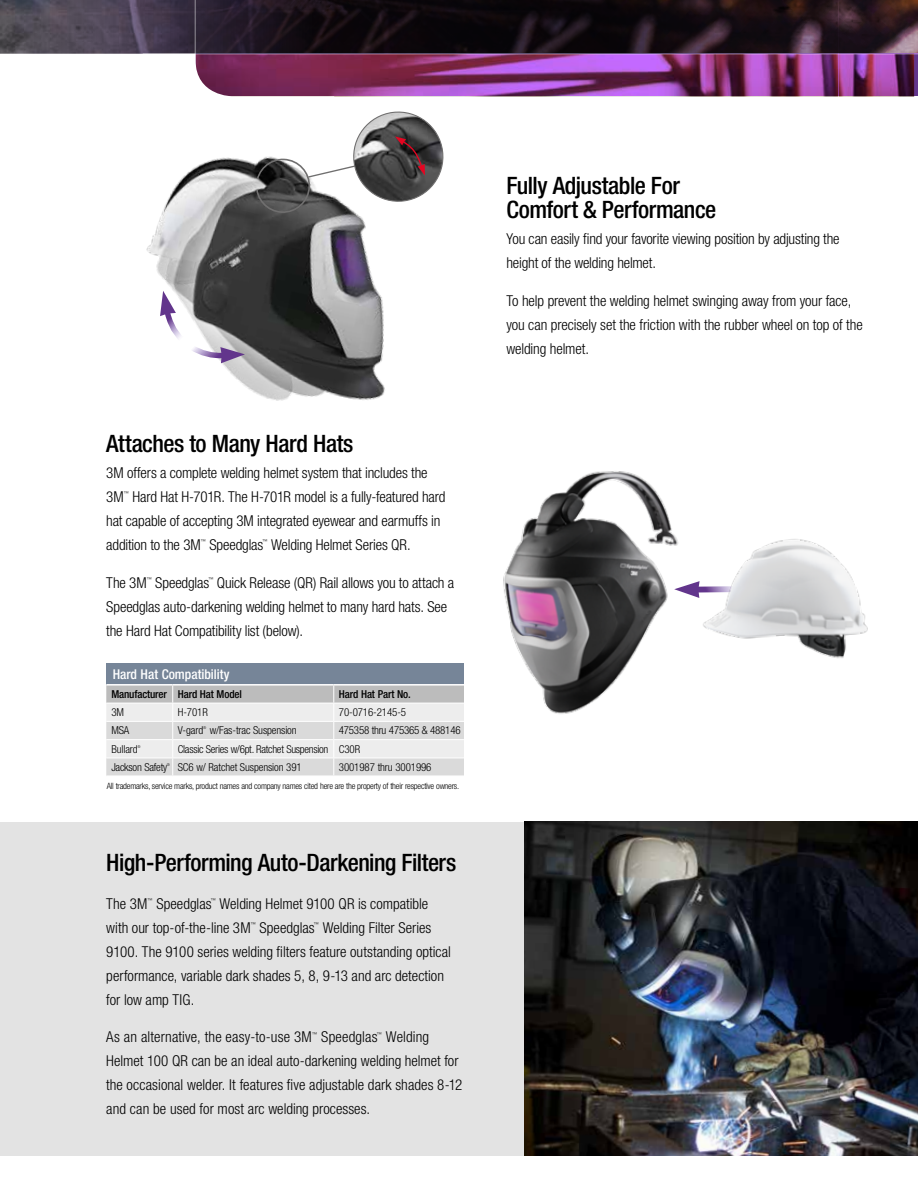
<style>
.page{position:relative;width:918px;height:1188px;background:#fff}
.page>*{position:absolute;margin:0;border:0;box-sizing:border-box;transform-origin:0 0}
.t1{font:500 condensed 24px/24px "Helvetica Neue LT Std";letter-spacing:-.02em;color:#000}
.t2{font:300 condensed 15px/24px "Helvetica Neue LT Std";letter-spacing:-.005em;color:#000}
.t3{font:500 condensed 13.5px "Helvetica Neue LT Std";color:#fff}
.t4{font:300 condensed 10.95px "Helvetica Neue LT Std";letter-spacing:-.01em;color:#000}
.t5{font:500 condensed 10.95px "Helvetica Neue LT Std";letter-spacing:-.01em;color:#000}
.t6{font:300 condensed 8.7px "Helvetica Neue LT Std";letter-spacing:-.025em;color:#000}
.t7{font:300 condensed 5.25px "Helvetica Neue LT Std";color:#000}
.t8{font:300 condensed 3.9px "Helvetica Neue LT Std";color:#000}
</style>
<div class="page">
<div style="left:0;top:822px;width:906px;height:334px;background:#e3e3e3"></div>
<img style="left:525px;top:822px;width:393px;height:334px">
<img style="left:146px;top:214px;width:239px;height:187px">
<svg style="left:160px;top:291px;width:85px;height:72px"></svg>
<svg style="left:0;top:0;width:918px;height:54px;background:#281e27"></svg>
<hr style="left:195px;top:0;width:1px;height:96px;background:#fff">
<svg style="left:161px;top:54px;width:753px;height:160px"></svg>
<div style="left:106px;top:664px;width:358px;height:21px;background:#768598"></div>
<svg style="left:106px;top:686px;width:358px;height:89px;background:#dcdcdc"></svg>
<hr style="left:106px;top:684px;width:67px;height:2px;background:#fff">
<hr style="left:173px;top:684px;width:161px;height:2px;background:#fff">
<hr style="left:334px;top:684px;width:130px;height:2px;background:#fff">
<hr style="left:106px;top:703px;width:67px;height:1px;background:#fff">
<hr style="left:173px;top:703px;width:161px;height:1px;background:#fff">
<hr style="left:334px;top:703px;width:130px;height:1px;background:#fff">
<hr style="left:106px;top:721px;width:67px;height:1px;background:#fff">
<hr style="left:173px;top:721px;width:161px;height:1px;background:#fff">
<hr style="left:334px;top:721px;width:130px;height:1px;background:#fff">
<hr style="left:106px;top:739px;width:67px;height:1px;background:#fff">
<hr style="left:173px;top:739px;width:161px;height:1px;background:#fff">
<hr style="left:334px;top:739px;width:130px;height:1px;background:#fff">
<hr style="left:106px;top:758px;width:67px;height:1px;background:#fff">
<hr style="left:173px;top:758px;width:161px;height:1px;background:#fff">
<hr style="left:334px;top:758px;width:130px;height:1px;background:#fff">
<img style="left:503px;top:471px;width:159px;height:243px">
<img style="left:647px;top:501px;width:221px;height:201px">
<h1 class="t1" style="left:106px;top:431px;width:249px">Attaches to Many Hard Hats</h1>
<p class="t2" style="left:106px;top:461px;width:323px">3M offers a complete welding helmet system that includes the<br>3M</p>
<p class="t2" style="left:106px;top:485px;width:341px;text-indent:26px">Hard Hat H-701R. The H-701R model is a fully-featured hard hat capable of accepting 3M integrated eyewear and earmuffs in addition to the 3M</p>
<p class="t7" style="left:124px;top:491px;width:7px">™</p>
<p class="t7" style="left:201px;top:539px;width:7px">™</p>
<p class="t2" style="left:209px;top:533px;width:56px">Speedglas</p>
<p class="t7" style="left:262px;top:539px;width:7px">™</p>
<p class="t2" style="left:271px;top:533px;width:141px">Welding Helmet Series QR.</p>
<p class="t2" style="left:106px;top:570px;width:42px">The 3M</p>
<p class="t7" style="left:147px;top:576px;width:7px">™</p>
<p class="t2" style="left:155px;top:570px;width:56px">Speedglas</p>
<p class="t7" style="left:208px;top:576px;width:7px">™</p>
<p class="t2" style="left:106px;top:570px;width:350px;text-indent:111px">Quick Release (QR) Rail allows you to attach a<br>Speedglas auto-darkening welding helmet to many hard hats. See the Hard Hat Compatibility list (below).</p>
<p class="t3" style="left:113px;top:666px;width:118px">Hard Hat Compatibility</p>
<p class="t5" style="left:111px;top:687px;width:132px">Manufacturer Hard Hat Model</p>
<p class="t5" style="left:339px;top:687px;width:73px">Hard Hat Part No.</p>
<p class="t4" style="left:111px;top:706px;width:14px">3M</p>
<p class="t4" style="left:178px;top:706px;width:32px">H-701R</p>
<p class="t4" style="left:339px;top:706px;width:69px">70-0716-2145-5</p>
<p class="t4" style="left:111px;top:724px;width:20px">MSA</p>
<p class="t4" style="left:178px;top:724px;width:27px">V-gard</p>
<p class="t8" style="left:203px;top:726px;width:5px">®</p>
<p class="t4" style="left:210px;top:724px;width:88px">w/Fas-trac Suspension</p>
<p class="t4" style="left:339px;top:724px;width:123px">475358 thru 475365 &amp; 488146</p>
<p class="t4" style="left:111px;top:743px;width:28px">Bullard</p>
<p class="t8" style="left:138px;top:744px;width:5px">®</p>
<p class="t4" style="left:178px;top:743px;width:184px">Classic Series w/6pt. Ratchet Suspension C30R</p>
<p class="t4" style="left:111px;top:761px;width:57px">Jackson Safety</p>
<p class="t8" style="left:167px;top:762px;width:5px">®</p>
<p class="t4" style="left:178px;top:761px;width:125px">SC6 w/ Ratchet Suspension 391</p>
<p class="t4" style="left:339px;top:761px;width:94px">3001987 thru 3001996</p>
<p class="t6" style="left:107px;top:781px;width:354px">All trademarks, service marks, product names and company names cited here are the property of their respective owners.</p>
<h1 class="t1" style="left:106px;top:851px;width:352px">High-Performing Auto-Darkening Filters</h1>
<p class="t2" style="left:106px;top:892px;width:43px">The 3M</p>
<p class="t7" style="left:148px;top:897px;width:7px">™</p>
<p class="t2" style="left:156px;top:892px;width:57px">Speedglas</p>
<p class="t7" style="left:211px;top:897px;width:7px">™</p>
<p class="t2" style="left:106px;top:892px;width:324px;text-indent:113px">Welding Helmet 9100 QR is compatible with our top-of-the-line 3M</p>
<p class="t2" style="left:106px;top:916px;width:346px;text-indent:216px">Welding Filter Series 9100. The 9100 series welding filters feature outstanding optical performance, variable dark shades 5, 8, 9-13 and arc detection for low amp TIG.</p>
<p class="t2" style="left:106px;top:1025px;width:207px">As an alternative, the easy-to-use 3M</p>
<p class="t7" style="left:312px;top:1031px;width:7px">™</p>
<p class="t2" style="left:321px;top:1025px;width:58px">Speedglas</p>
<p class="t7" style="left:377px;top:1031px;width:7px">™</p>
<p class="t7" style="left:251px;top:921px;width:7px">™</p>
<p class="t2" style="left:260px;top:916px;width:57px">Speedglas</p>
<p class="t7" style="left:314px;top:921px;width:7px">™</p>
<p class="t2" style="left:106px;top:1025px;width:358px;text-indent:280px">Welding Helmet 100 QR can be an ideal auto-darkening welding helmet for the occasional welder. It features five adjustable dark shades 8-12 and can be used for most arc welding processes.</p>
<h1 class="t1" style="left:506px;top:173px;width:211px">Fully Adjustable For<br>Comfort &amp; Performance</h1>
<p class="t2" style="left:506px;top:227px;width:335px">You can easily find your favorite viewing position by adjusting the height of the welding helmet.</p>
<p class="t2" style="left:506px;top:288px;width:358px">To help prevent the welding helmet swinging away from your face, you can precisely set the friction with the rubber wheel on top of the welding helmet.</p>
</div>
